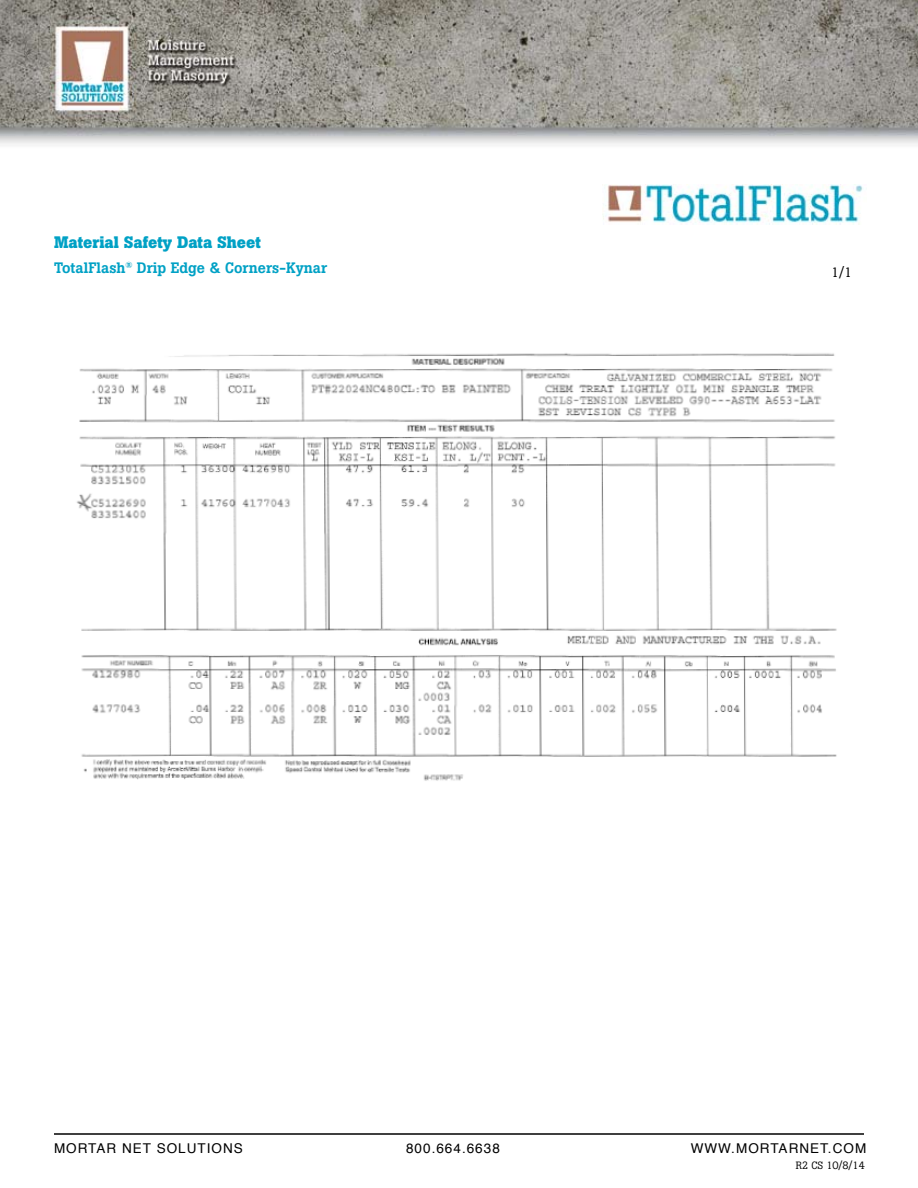
<style>
.page{position:relative;width:918px;height:1188px;background:#fff}
.page>*{position:absolute;margin:0;border:0;box-sizing:border-box;transform-origin:0 0}
.t1{font:700 16.5px "Boton Std";color:#00a1c5}
.t2{font:500 15px "Boton Std";color:#00a1c5}
.t3{font:13.5px "Helvetica";letter-spacing:.075em;color:#000}
.t4{font:13.5px "Boton Std";color:#000}
.t5{font:10.5px "Boton Std";color:#000}
</style>
<div class="page">
<img style="left:0;top:0;width:918px;height:144px">
<hr style="left:54px;top:1133px;width:810px;height:2px;background:#000">
<img style="left:603px;top:184px;width:260px;height:40px">
<img style="left:76px;top:353px;width:761px;height:428px">
<p class="t1" style="left:54px;top:233px;width:208px">Material Safety Data Sheet</p>
<p class="t2" style="left:54px;top:260px;width:275px">TotalFlash<sup>®</sup> Drip Edge &amp; Corners-Kynar</p>
<p class="t4" style="left:831px;top:264px;width:22px">1/1</p>
<p class="t3" style="left:54px;top:1137px;width:190px">MORTAR NET SOLUTIONS</p>
<p class="t3" style="left:406px;top:1137px;width:95px">800.664.6638</p>
<p class="t3" style="left:691px;top:1137px;width:177px">WWW.MORTARNET.COM</p>
<p class="t5" style="left:796px;top:1159px;width:70px">R2 CS 10/8/14</p>
</div>
